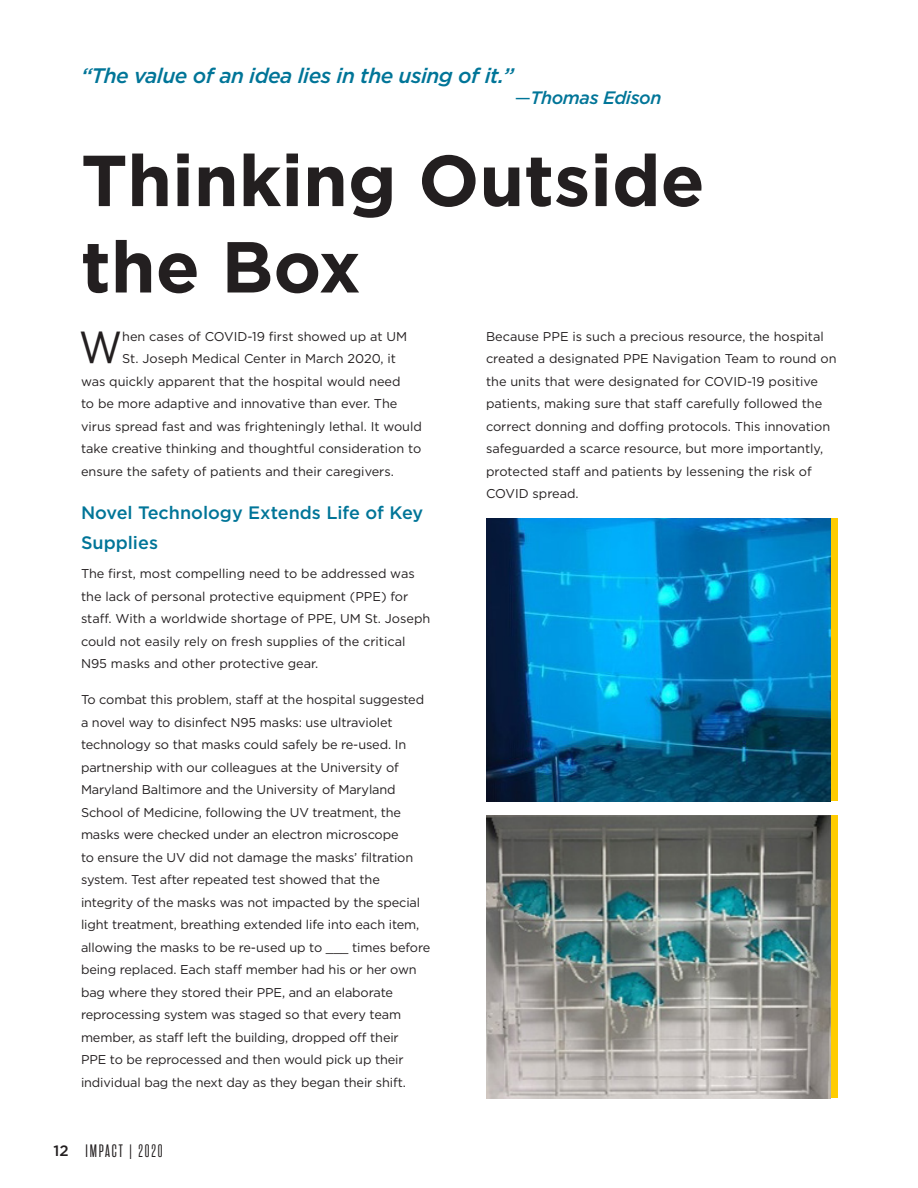
<style>
.page{position:relative;width:918px;height:1188px;background:#fff}
.page>*{position:absolute;margin:0;border:0;box-sizing:border-box;transform-origin:0 0}
.t1{font:700 72px/86.4px "Gotham";color:#231f20}
.t2{font:44.85px "Gotham Narrow";color:#231f20}
.t3{font:italic 500 21px "Gotham";letter-spacing:-.025em;color:#007598}
.t4{font:500 18px/30px "Gotham";color:#007598}
.t5{font:18px "Rama Gothic M";letter-spacing:.1em;color:#231f20}
.t6{font:italic 500 18px "Gotham";letter-spacing:-.025em;color:#007598}
.t7{font:12.75px/22.5px "Gotham";letter-spacing:-.01em;color:#231f20}
.s1{font-weight:400;font-style:normal}
.s2{font-family:"Gotham";font-weight:500;font-size:15px}
</style>
<div class="page">
<div style="left:818px;top:519px;width:20px;height:282px;background:#fc0"></div>
<img style="left:486px;top:519px;width:345px;height:282px">
<div style="left:818px;top:815px;width:20px;height:283px;background:#fc0"></div>
<img style="left:486px;top:815px;width:345px;height:283px">
<p class="t3" style="left:81px;top:62px;width:435px">“The value of an idea lies in the using of it.”</p>
<p class="t6" style="left:515px;top:86px;width:148px"><span class="s1">—</span>Thomas Edison</p>
<p class="t1" style="left:81px;top:137px;width:625px">Thinking Outside the Box</p>
<p class="t2" style="left:79px;top:320px;width:44px">W</p>
<p class="t7" style="left:122px;top:325px;width:286px">hen cases of COVID-19 first showed up at UM</p>
<p class="t7" style="left:122px;top:347px;width:275px">St. Joseph Medical Center in March 2020, it</p>
<p class="t7" style="left:81px;top:370px;width:321px">was quickly apparent that the hospital would need</p>
<p class="t7" style="left:81px;top:392px;width:318px">to be more adaptive and innovative than ever. The</p>
<p class="t7" style="left:81px;top:415px;width:342px">virus spread fast and was frighteningly lethal. It would</p>
<p class="t7" style="left:81px;top:437px;width:342px">take creative thinking and thoughtful consideration to</p>
<p class="t7" style="left:81px;top:460px;width:314px">ensure the safety of patients and their caregivers.</p>
<p class="t4" style="left:81px;top:498px;width:344px">Novel Technology Extends Life of Key<br>Supplies</p>
<p class="t7" style="left:81px;top:562px;width:351px">The first, most compelling need to be addressed was the lack of personal protective equipment (PPE) for staff. With a worldwide shortage of PPE, UM St. Joseph could not easily rely on fresh supplies of the critical N95 masks and other protective gear.</p>
<p class="t7" style="left:81px;top:688px;width:351px">To combat this problem, staff at the hospital suggested a novel way to disinfect N95 masks: use ultraviolet technology so that masks could safely be re-used. In partnership with our colleagues at the University of Maryland Baltimore and the University of Maryland School of Medicine, following the UV treatment, the masks were checked under an electron microscope<br>to ensure the UV did not damage the masks’ filtration system. Test after repeated test showed that the integrity of the masks was not impacted by the special light treatment, breathing extended life into each item, allowing the masks to be re-used up to ___ times before being replaced. Each staff member had his or her own bag where they stored their PPE, and an elaborate reprocessing system was staged so that every team member, as staff left the building, dropped off their<br>PPE to be reprocessed and then would pick up their individual bag the next day as they began their shift.</p>
<h3 class="t5" style="left:54px;top:1142px;width:111px"><span class="s2">12</span> IMPACT | 2020</h3>
<p class="t7" style="left:486px;top:325px;width:352px">Because PPE is such a precious resource, the hospital created a designated PPE Navigation Team to round on the units that were designated for COVID-19 positive patients, making sure that staff carefully followed the correct donning and doffing protocols. This innovation safeguarded a scarce resource, but more importantly, protected staff and patients by lessening the risk of COVID spread.</p>
</div>
